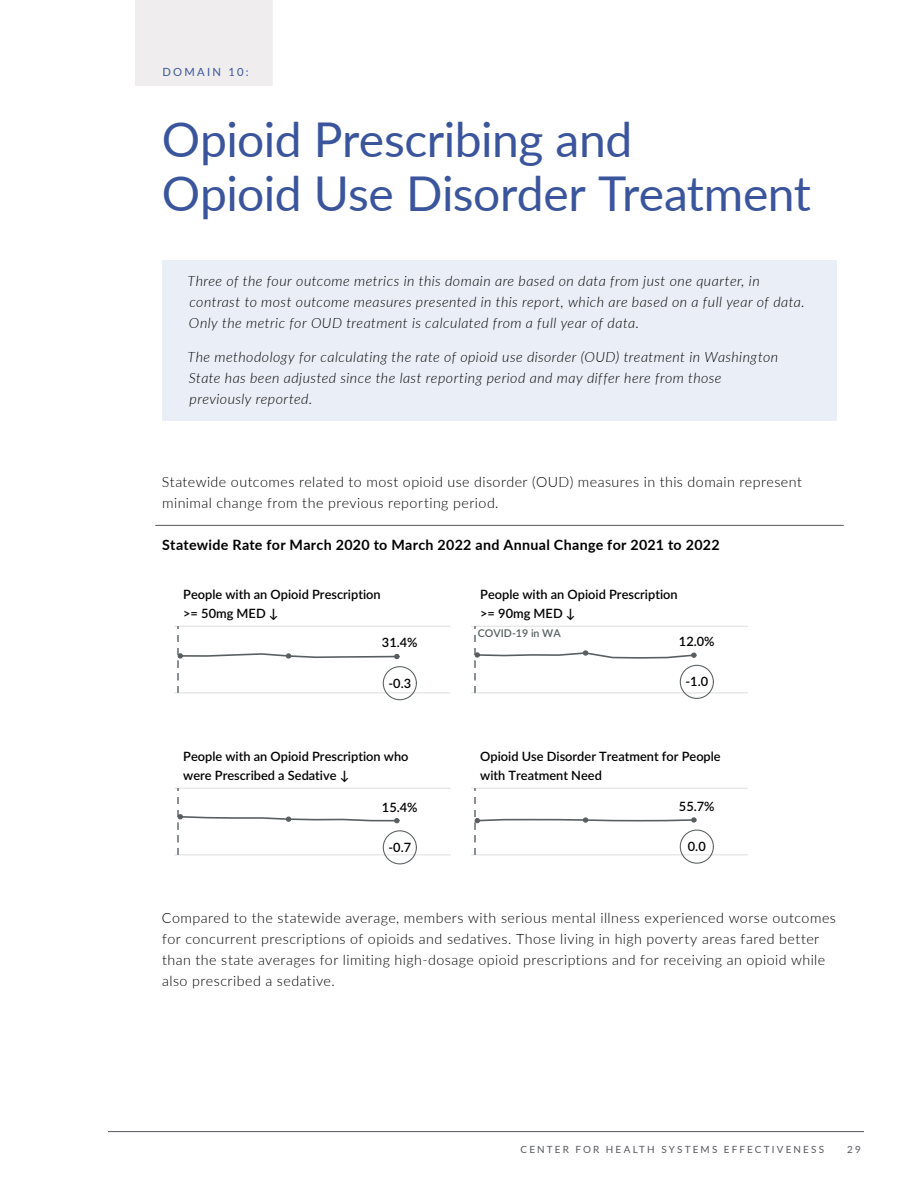
<style>
.page{position:relative;width:918px;height:1188px;background:#fff}
.page>*{position:absolute;margin:0;border:0;box-sizing:border-box;transform-origin:0 0}
.t1{font:48px/54px "Lato";letter-spacing:-.01em;color:#3b559d}
.t2{font:300 14.25px/21px "Lato";letter-spacing:.03em;color:#000}
.t3{font:italic 300 14.25px/21px "Lato";letter-spacing:.035em;color:#000}
.t4{font:700 14.25px "Lato";letter-spacing:.02em;color:#000}
.t5{font:12.75px/18.5px "Cairo Font 0 0";color:#000}
.t6{font:11.25px "Lato";letter-spacing:.2em;color:#3b559d}
.t7{font:10.65px "Cairo Font 0 0";color:#585e60}
.t8{font:9.9px "Lato";letter-spacing:.22em;color:#56575c}
.s1{font-family:"Cairo Font 0 1"}
</style>
<div class="page">
<div style="left:135px;top:0;width:138px;height:86px;background:#efeded"></div>
<div style="left:162px;top:261px;width:675px;height:83px;background:#eaeef6"></div>
<div style="left:162px;top:337px;width:675px;height:83px;background:#eaeef6"></div>
<hr style="left:155px;top:525px;width:689px;height:1px;background:#56575c">
<hr style="left:174px;top:692px;width:277px;height:1px;background:#dedede">
<hr style="left:174px;top:626px;width:277px;height:1px;background:#dedede">
<svg style="left:177px;top:626px;width:223px;height:67px"></svg>
<div style="left:383px;top:666px;width:34px;height:34px;border:1px solid #585e60;border-radius:50%"></div>
<hr style="left:471px;top:692px;width:277px;height:1px;background:#dedede">
<hr style="left:471px;top:626px;width:277px;height:1px;background:#dedede">
<svg style="left:474px;top:626px;width:223px;height:67px"></svg>
<div style="left:680px;top:665px;width:34px;height:34px;border:1px solid #585e60;border-radius:50%"></div>
<hr style="left:174px;top:854px;width:277px;height:1px;background:#dedede">
<hr style="left:174px;top:788px;width:277px;height:1px;background:#dedede">
<svg style="left:177px;top:788px;width:223px;height:67px"></svg>
<div style="left:383px;top:830px;width:34px;height:34px;border:1px solid #585e60;border-radius:50%"></div>
<hr style="left:471px;top:854px;width:277px;height:1px;background:#dedede">
<hr style="left:471px;top:788px;width:277px;height:1px;background:#dedede">
<svg style="left:474px;top:788px;width:223px;height:67px"></svg>
<div style="left:680px;top:830px;width:34px;height:34px;border:1px solid #585e60;border-radius:50%"></div>
<hr style="left:108px;top:1131px;width:756px;height:1px;background:#56575c">
<p class="t6" style="left:162px;top:63px;width:88px">DOMAIN 10:</p>
<h1 class="t1" style="left:162px;top:110px;width:651px">Opioid Prescribing and<br>Opioid Use Disorder Treatment</h1>
<p class="t3" style="left:187px;top:269px;width:619px">Three of the four outcome metrics in this domain are based on data from just one quarter, in contrast to most outcome measures presented in this report, which are based on a full year of data.<br>Only the metric for OUD treatment is calculated from a full year of data.</p>
<p class="t3" style="left:187px;top:346px;width:592px">The methodology for calculating the rate of opioid use disorder (OUD) treatment in Washington<br>State has been adjusted since the last reporting period and may differ here from those previously reported.</p>
<p class="t2" style="left:162px;top:470px;width:642px">Statewide outcomes related to most opioid use disorder (OUD) measures in this domain represent minimal change from the previous reporting period.</p>
<p class="t4" style="left:162px;top:534px;width:559px">Statewide Rate for March 2020 to March 2022 and Annual Change for 2021 to 2022</p>
<p class="t5" style="left:183px;top:587px;width:199px">People with an Opioid Prescription &gt;= 50mg MED <span class="s1">↓</span></p>
<p class="t5" style="left:382px;top:635px;width:37px">31.4%</p>
<p class="t5" style="left:389px;top:675px;width:24px">-0.3</p>
<p class="t5" style="left:183px;top:749px;width:227px">People with an Opioid Prescription who were Prescribed a Sedative <span class="s1">↓</span></p>
<p class="t5" style="left:382px;top:799px;width:37px">15.4%</p>
<p class="t5" style="left:389px;top:839px;width:24px">-0.7</p>
<p class="t5" style="left:480px;top:587px;width:199px">People with an Opioid Prescription &gt;= 90mg MED <span class="s1">↓</span></p>
<p class="t7" style="left:478px;top:629px;width:84px">COVID-19 in WA</p>
<p class="t5" style="left:679px;top:633px;width:37px">12.0%</p>
<p class="t5" style="left:686px;top:674px;width:24px">-1.0</p>
<p class="t5" style="left:480px;top:749px;width:242px">Opioid Use Disorder Treatment for People with Treatment Need</p>
<p class="t5" style="left:679px;top:798px;width:37px">55.7%</p>
<p class="t5" style="left:688px;top:838px;width:19px">0.0</p>
<p class="t2" style="left:162px;top:907px;width:676px">Compared to the statewide average, members with serious mental illness experienced worse outcomes for concurrent prescriptions of opioids and sedatives. Those living in high poverty areas fared better than the state averages for limiting high-dosage opioid prescriptions and for receiving an opioid while also prescribed a sedative.</p>
<p class="t8" style="left:521px;top:1142px;width:305px">CENTER FOR HEALTH SYSTEMS EFFECTIVENESS</p>
<p class="t8" style="left:847px;top:1142px;width:15px">29</p>
</div>
